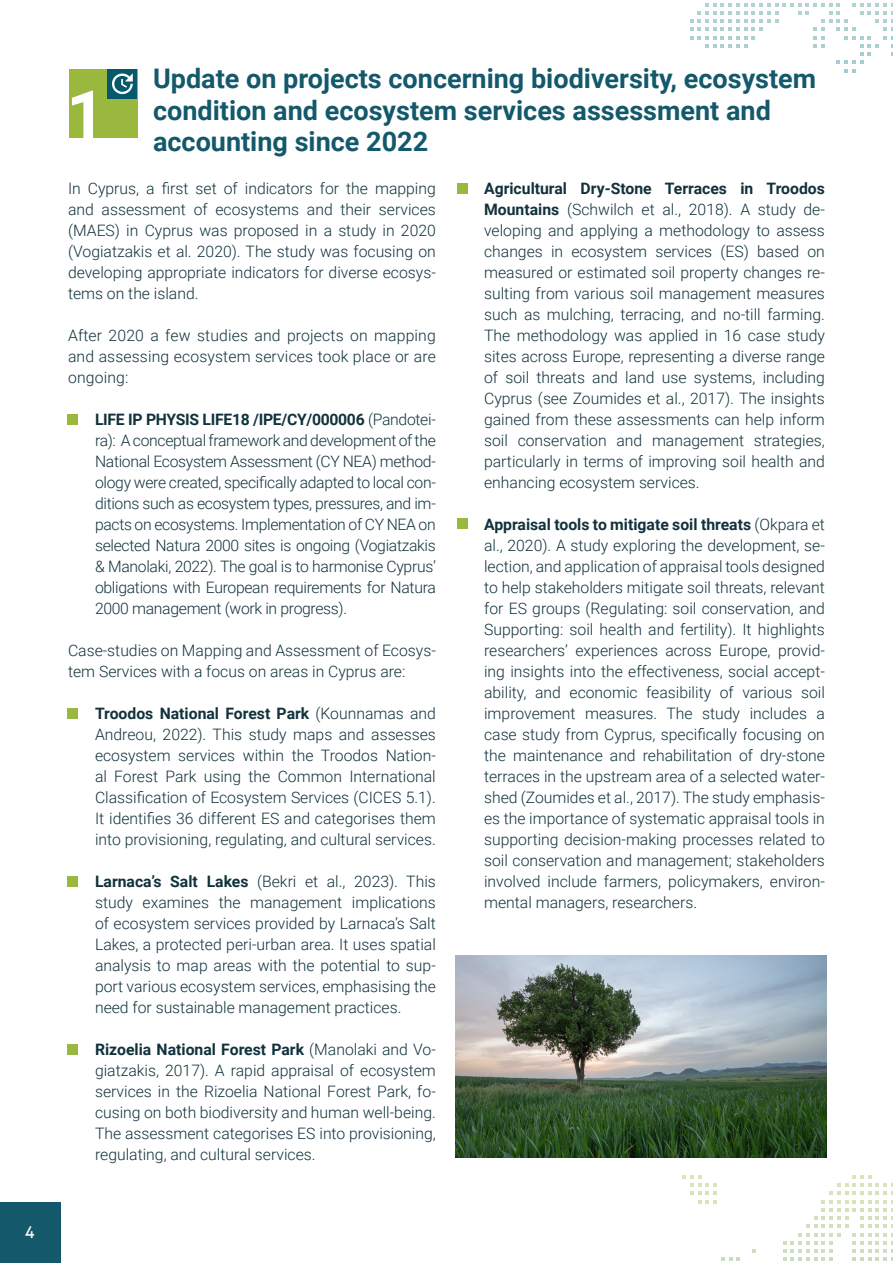
<style>
.page{position:relative;width:893px;height:1263px;background:#fff}
.page>*{position:absolute;margin:0;border:0;box-sizing:border-box;transform-origin:0 0}
.t1{font:700 68.25px "Roboto";color:#fff}
.t2{font:700 27px/31.5px "Roboto";color:#14596b}
.t3{font:16.5px "Aller";color:#fff}
.body{font:300 15.75px/21px "Roboto";color:#11323c;text-align:justify}
.s1{font-weight:700}
</style>
<div class="page">
<div style="left:0;top:1202px;width:60px;height:61px;background:#14596b"></div>
<svg style="left:752px;top:1249px;width:4px;height:4px"></svg>
<svg style="left:721px;top:1257px;width:19px;height:4px"></svg>
<svg style="left:682px;top:1175px;width:35px;height:28px"></svg>
<svg style="left:783px;top:1175px;width:110px;height:86px"></svg>
<svg style="left:690px;top:3px;width:203px;height:70px"></svg>
<div style="left:69px;top:69px;width:68px;height:68px;background:#99b83d"></div>
<div style="left:108px;top:69px;width:29px;height:30px;background:#05596b"></div>
<svg style="left:112px;top:73px;width:21px;height:22px"></svg>
<img style="left:456px;top:956px;width:370px;height:202px">
<div style="left:68px;top:414px;width:10px;height:11px;background:#99b83d"></div>
<div style="left:457px;top:183px;width:11px;height:10px;background:#99b83d"></div>
<div style="left:457px;top:518px;width:11px;height:11px;background:#99b83d"></div>
<div style="left:68px;top:708px;width:10px;height:10px;background:#99b83d"></div>
<div style="left:68px;top:876px;width:10px;height:11px;background:#99b83d"></div>
<div style="left:68px;top:1044px;width:10px;height:11px;background:#99b83d"></div>
<p class="t3" style="left:25px;top:1222px;width:11px">4</p>
<p class="t2" style="left:153px;top:62px;width:665px">Update on projects concerning biodiversity, ecosystem condition and ecosystem services assessment and accounting since 2022</p>
<p class="body" style="left:68px;top:177px;width:369px">In Cyprus, a first set of indicators for the mapping and assessment of ecosystems and their services (MAES) in Cyprus was proposed in a study in 2020 (Vogiatzakis et al. 2020). The study was focusing on developing appropriate indicators for diverse ecosys&shy;tems on the island.</p>
<p class="body" style="left:68px;top:324px;width:369px">After 2020 a few studies and projects on mapping and assessing ecosystem services took place or are ongoing:</p>
<p class="body" style="left:95px;top:408px;width:342px;text-indent:-27px"><span class="s1">• LIFE IP PHYSIS LIFE18 /IPE/CY/000006</span> (Pandotei&shy;ra): A conceptual framework and development of the National Ecosystem Assessment (CY NEA) method&shy;ology were created, specifically adapted to local con&shy;ditions such as ecosystem types, pressures, and im&shy;pacts on ecosystems. Implementation of CY NEA on selected Natura 2000 sites is ongoing (Vogiatzakis &amp; Manolaki, 2022). The goal is to harmonise Cyprus’ obligations with European requirements for Natura 2000 management (work in progress).</p>
<p class="body" style="left:68px;top:639px;width:369px">Case-studies on Mapping and Assessment of Ecosys&shy;tem Services with a focus on areas in Cyprus are:</p>
<p class="body" style="left:95px;top:702px;width:342px;text-indent:-27px"><span class="s1">• Troodos National Forest Park</span> (Kounnamas and Andreou, 2022). This study maps and assesses ecosystem services within the Troodos Nation&shy;al Forest Park using the Common International Classification of Ecosystem Services (CICES 5.1).<br>It identifies 36 different ES and categorises them into provisioning, regulating, and cultural services.</p>
<p class="body" style="left:95px;top:870px;width:342px;text-indent:-27px"><span class="s1">• Larnaca’s Salt Lakes</span> (Bekri et al., 2023). This study examines the management implications of ecosystem services provided by Larnaca’s Salt Lakes, a protected peri-urban area. It uses spatial analysis to map areas with the potential to sup&shy;port various ecosystem services, emphasising the need for sustainable management practices.</p>
<p class="body" style="left:95px;top:1038px;width:342px;text-indent:-27px"><span class="s1">• Rizoelia National Forest Park</span> (Manolaki and Vo&shy;giatzakis, 2017). A rapid appraisal of ecosystem services in the Rizoelia National Forest Park, fo&shy;cusing on both biodiversity and human well-being.<br>The assessment categorises ES into provisioning, regulating, and cultural services.</p>
<p class="t1" style="left:66px;top:67px;width:41px">1</p>
<p class="body" style="left:484px;top:177px;width:342px;text-indent:-27px"><span class="s1">• Agricultural Dry-Stone Terraces in Troodos Mountains</span> (Schwilch et al., 2018). A study de&shy;veloping and applying a methodology to assess changes in ecosystem services (ES) based on measured or estimated soil property changes re&shy;sulting from various soil management measures such as mulching, terracing, and no-till farming.<br>The methodology was applied in 16 case study sites across Europe, representing a diverse range of soil threats and land use systems, including Cyprus (see Zoumides et al., 2017). The insights gained from these assessments can help inform soil conservation and management strategies, particularly in terms of improving soil health and enhancing ecosystem services.</p>
<p class="body" style="left:484px;top:513px;width:342px;text-indent:-27px"><span class="s1">• Appraisal tools to mitigate soil threats</span> (Okpara et al., 2020). A study exploring the development, se&shy;lection, and application of appraisal tools designed to help stakeholders mitigate soil threats, relevant for ES groups (Regulating: soil conservation, and Supporting: soil health and fertility). It highlights researchers’ experiences across Europe, provid&shy;ing insights into the effectiveness, social accept&shy;ability, and economic feasibility of various soil improvement measures. The study includes a case study from Cyprus, specifically focusing on the maintenance and rehabilitation of dry-stone terraces in the upstream area of a selected water&shy;shed (Zoumides et al., 2017). The study emphasis&shy;es the importance of systematic appraisal tools in supporting decision-making processes related to soil conservation and management; stakeholders involved include farmers, policymakers, environ&shy;mental managers, researchers.</p>
</div>
